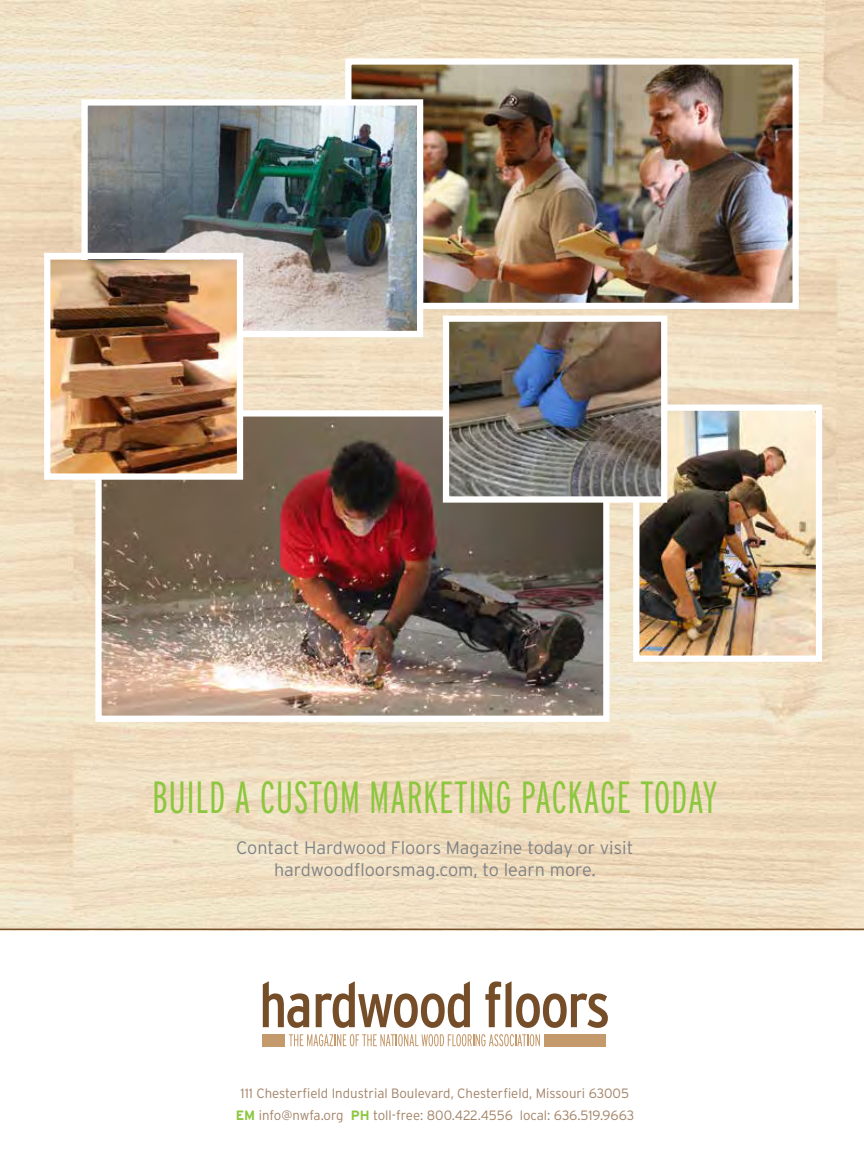
<style>
.page{position:relative;width:864px;height:1175px;background:#fff}
.page>*{position:absolute;margin:0;border:0;box-sizing:border-box;transform-origin:0 0}
.t1{font:300 extra-condensed 45px "Interstate";letter-spacing:.01em;color:#8dc63f}
.t2{font:300 18px/21.6px "Interstate";color:#808285;text-align:center}
.t3{font:300 13.5px/21.6px "Interstate";color:#a28266;text-align:center}
.s1{font-weight:700;color:#8dc63f}
</style>
<div class="page">
<svg style="left:263px;top:981px;width:46px;height:46px"></svg>
<svg style="left:316px;top:981px;width:154px;height:46px"></svg>
<svg style="left:485px;top:981px;width:123px;height:46px"></svg>
<svg style="left:289px;top:1034px;width:251px;height:12px"></svg>
<div style="left:544px;top:1033px;width:61px;height:13px;background:#c4996b"></div>
<div style="left:262px;top:1033px;width:23px;height:13px;background:#c4996b"></div>
<img style="left:640px;top:411px;width:175px;height:244px">
<div style="left:633px;top:404px;width:189px;height:258px;border:6px solid #fff"></div>
<img style="left:352px;top:65px;width:440px;height:237px">
<div style="left:345px;top:58px;width:454px;height:251px;border:6px solid #fff"></div>
<img style="left:88px;top:106px;width:328px;height:224px">
<div style="left:81px;top:99px;width:342px;height:238px;border:6px solid #fff"></div>
<img style="left:102px;top:417px;width:500px;height:298px">
<div style="left:95px;top:410px;width:514px;height:312px;border:6px solid #fff"></div>
<img style="left:51px;top:260px;width:185px;height:213px">
<div style="left:44px;top:253px;width:199px;height:227px;border:6px solid #fff"></div>
<img style="left:450px;top:322px;width:210px;height:173px">
<div style="left:443px;top:315px;width:224px;height:187px;border:6px solid #fff"></div>
<hr style="left:0;top:928px;width:864px;height:2px;background:#754d29">
<h1 class="t1" style="left:152px;top:770px;width:567px">BUILD A CUSTOM MARKETING PACKAGE TODAY</h1>
<h2 class="t2" style="left:236px;top:837px;width:399px">Contact Hardwood Floors Magazine today or visit hardwoodfloorsmag.com, to learn more.</h2>
<p class="t3" style="left:235px;top:1082px;width:400px">111 Chesterfield Industrial Boulevard, Chesterfield, Missouri 63005<br><span class="s1">EM</span> info@nwfa.org <span class="s1">PH</span> toll-free: 800.422.4556 local: 636.519.9663</p>
</div>
